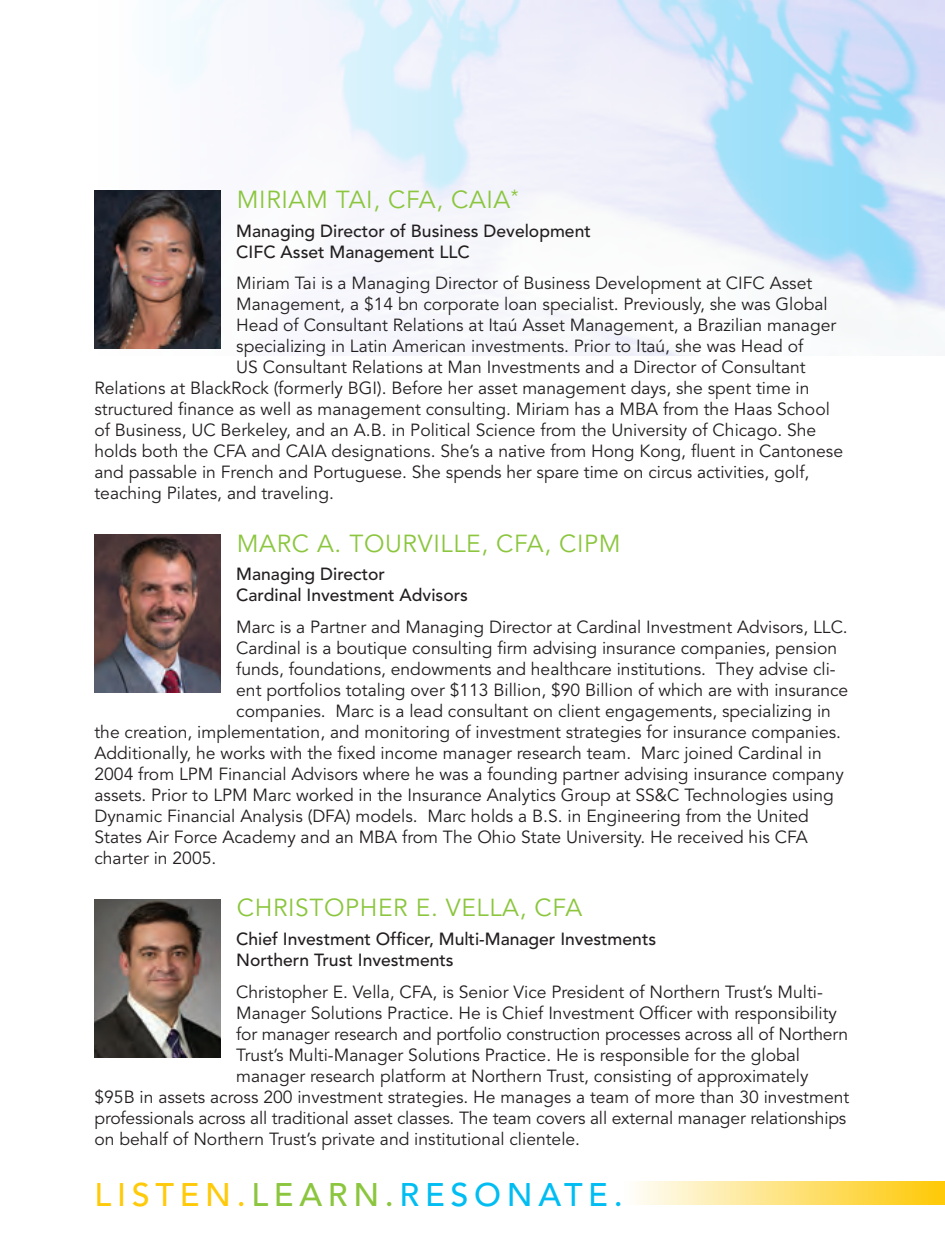
<style>
.page{position:relative;width:945px;height:1260px;background:#fff}
.page>*{position:absolute;margin:0;border:0;box-sizing:border-box;transform-origin:0 0}
.t1{font:500 32.38px "Avenir LT Std";letter-spacing:.175em;color:#01bdf2}
.sub1{font:24.5px "Avenir";letter-spacing:.025em;color:#8bc63e}
.text{font:17.5px "Avenir";color:#231f20}
.text-2{font:500 17.5px/21px "Avenir";color:#231f20}
.s1{color:#feca0a}
.s2{color:#8bc63e}
</style>
<div class="page">
<img style="left:94px;top:0;width:851px;height:356px">
<div style="left:624px;top:1182px;width:321px;height:23px;background:linear-gradient(to right,#fefefd,#fec906)"></div>
<img style="left:94px;top:191px;width:126px;height:157px">
<img style="left:94px;top:535px;width:126px;height:157px">
<img style="left:94px;top:900px;width:126px;height:157px">
<p class="sub1" style="left:237px;top:185px;width:283px">MIRIAM TAI, CFA, CAIA<sup>*</sup></p>
<p class="text-2" style="left:236px;top:220px;width:356px">Managing Director of Business Development<br>CIFC Asset Management LLC</p>
<p class="text" style="left:236px;top:273px;width:578px">Miriam Tai is a Managing Director of Business Development at CIFC Asset</p>
<p class="text" style="left:236px;top:294px;width:593px">Management, a $14 bn corporate loan specialist. Previously, she was Global</p>
<p class="text" style="left:236px;top:315px;width:601px">Head of Consultant Relations at Itaú Asset Management, a Brazilian manager</p>
<p class="text" style="left:236px;top:336px;width:569px">specializing in Latin American investments. Prior to Itaú, she was Head of</p>
<p class="text" style="left:236px;top:357px;width:571px">US Consultant Relations at Man Investments and a Director of Consultant</p>
<p class="text" style="left:94px;top:378px;width:717px">Relations at BlackRock (formerly BGI). Before her asset management days, she spent time in</p>
<p class="text" style="left:94px;top:399px;width:737px">structured finance as well as management consulting. Miriam has a MBA from the Haas School</p>
<p class="text" style="left:94px;top:420px;width:723px">of Business, UC Berkeley, and an A.B. in Political Science from the University of Chicago. She</p>
<p class="text" style="left:94px;top:441px;width:750px">holds both the CFA and CAIA designations. She’s a native from Hong Kong, fluent in Cantonese</p>
<p class="text" style="left:94px;top:462px;width:716px">and passable in French and Portuguese. She spends her spare time on circus activities, golf,</p>
<p class="text" style="left:94px;top:483px;width:241px">teaching Pilates, and traveling.</p>
<p class="sub1" style="left:237px;top:529px;width:385px">MARC A. TOURVILLE, CFA, CIPM</p>
<p class="text-2" style="left:236px;top:564px;width:233px">Managing Director<br>Cardinal Investment Advisors</p>
<p class="text" style="left:236px;top:617px;width:613px">Marc is a Partner and Managing Director at Cardinal Investment Advisors, LLC.</p>
<p class="text" style="left:236px;top:638px;width:602px">Cardinal is a boutique consulting firm advising insurance companies, pension</p>
<p class="text" style="left:236px;top:659px;width:601px">funds, foundations, endowments and healthcare institutions. They advise cli-</p>
<p class="text" style="left:236px;top:680px;width:614px">ent portfolios totaling over $113 Billion, $90 Billion of which are with insurance</p>
<p class="text" style="left:236px;top:701px;width:596px">companies. Marc is a lead consultant on client engagements, specializing in</p>
<p class="text" style="left:94px;top:722px;width:748px">the creation, implementation, and monitoring of investment strategies for insurance companies.</p>
<p class="text" style="left:94px;top:743px;width:729px">Additionally, he works with the fixed income manager research team. Marc joined Cardinal in</p>
<p class="text" style="left:94px;top:764px;width:751px">2004 from LPM Financial Advisors where he was a founding partner advising insurance company</p>
<p class="text" style="left:94px;top:785px;width:741px">assets. Prior to LPM Marc worked in the Insurance Analytics Group at SS&amp;C Technologies using</p>
<p class="text" style="left:94px;top:806px;width:716px">Dynamic Financial Analysis (DFA) models. Marc holds a B.S. in Engineering from the United</p>
<p class="text" style="left:94px;top:827px;width:715px">States Air Force Academy and an MBA from The Ohio State University. He received his CFA</p>
<p class="text" style="left:94px;top:848px;width:123px">charter in 2005.</p>
<p class="sub1" style="left:237px;top:894px;width:347px">CHRISTOPHER E. VELLA, CFA</p>
<p class="text-2" style="left:236px;top:929px;width:422px">Chief Investment Officer, Multi-Manager Investments<br>Northern Trust Investments</p>
<p class="text" style="left:236px;top:982px;width:588px">Christopher E. Vella, CFA, is Senior Vice President of Northern Trust’s Multi-</p>
<p class="text" style="left:236px;top:1003px;width:602px">Manager Solutions Practice. He is Chief Investment Officer with responsibility</p>
<p class="text" style="left:236px;top:1024px;width:613px">for manager research and portfolio construction processes across all of Northern</p>
<p class="text" style="left:236px;top:1045px;width:565px">Trust’s Multi-Manager Solutions Practice. He is responsible for the global</p>
<p class="text" style="left:236px;top:1066px;width:574px">manager research platform at Northern Trust, consisting of approximately</p>
<p class="text" style="left:94px;top:1087px;width:756px">$95B in assets across 200 investment strategies. He manages a team of more than 30 investment</p>
<p class="text" style="left:94px;top:1108px;width:753px">professionals across all traditional asset classes. The team covers all external manager relationships</p>
<p class="text" style="left:94px;top:1129px;width:487px">on behalf of Northern Trust’s private and institutional clientele.</p>
<p class="t1" style="left:94px;top:1176px;width:530px"><span class="s1">LISTEN.</span><span class="s2">LEARN.</span>RESONATE.</p>
</div>
